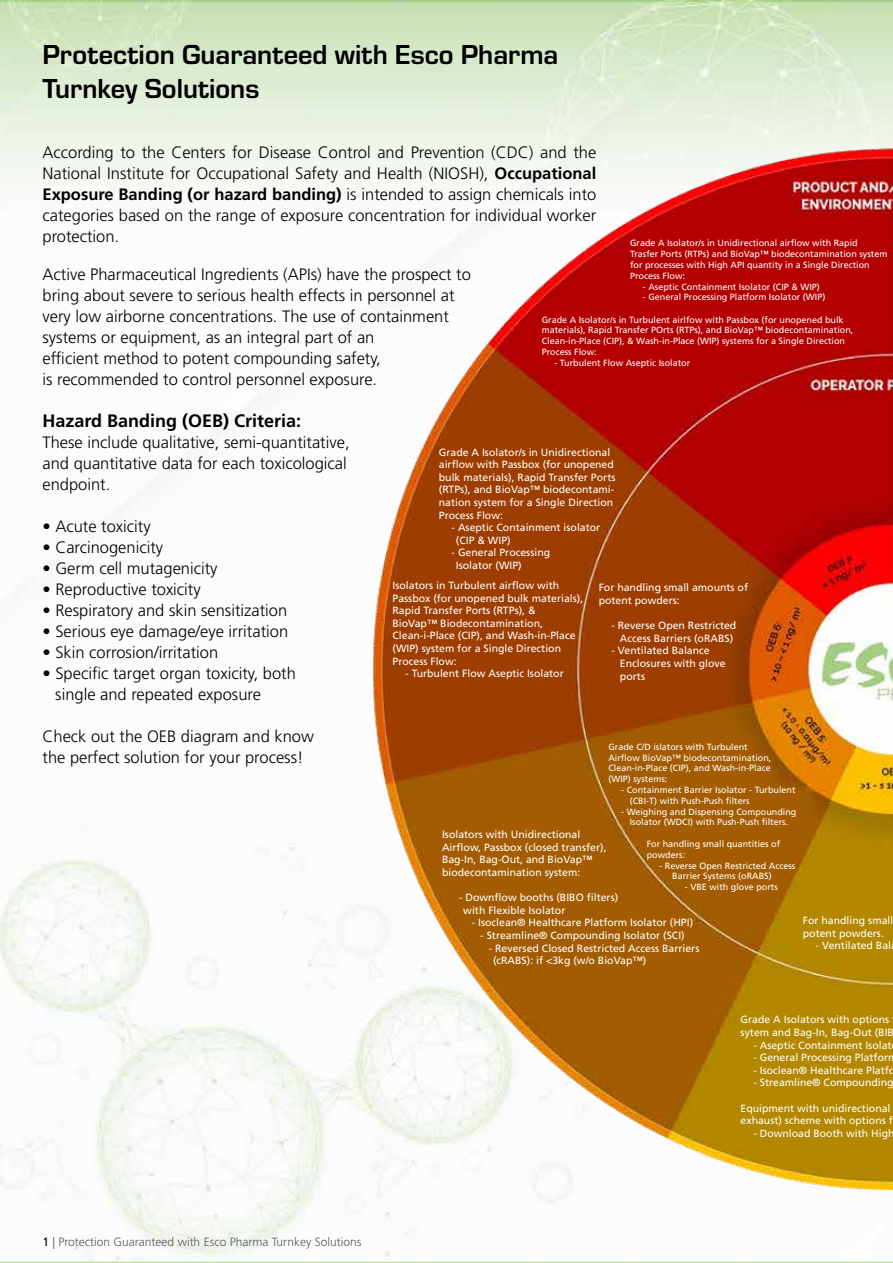
<style>
.page{position:relative;width:893px;height:1263px;background:#fff}
.page>*{position:absolute;margin:0;border:0;box-sizing:border-box;transform-origin:0 0}
.t1{font:700 28.5px/34.2px "Eurostile";color:#000}
.t2{font:700 18px "Frutiger LT Std";color:#000}
.t3{font:300 16.5px/21px "Frutiger LT Std";color:#000}
.t4{font:300 12px "Frutiger LT Std";color:#58595b}
.t5{font:10.5px/12.6px "Frutiger LT Std";color:#fff}
.t6{font:9px/10.8px "Frutiger LT Std";color:#fff}
.s1{font-weight:700}
.s2{font-weight:400;color:#000}
</style>
<div class="page">
<img style="left:372px;top:149px;width:521px;height:1041px">
<h1 class="t1" style="left:43px;top:36px;width:517px">Protection Guaranteed with Esco Pharma<br>Turnkey Solutions</h1>
<p class="t3" style="left:43px;top:142px;width:555px;text-align:justify">According to the Centers for Disease Control and Prevention (CDC) and the National Institute for Occupational Safety and Health (NIOSH), <span class="s1">Occupational Exposure Banding (or hazard banding)</span> is intended to assign chemicals into categories based on the range of exposure concentration for individual worker protection.</p>
<p class="t6" style="left:630px;top:238px;width:259px">Grade A Isolator/s in Unidirectional airflow with Rapid Trasfer Ports (RTPs) and BioVap™ biodecontamination system for processes with High API quantity in a Single Direction Process Flow:</p>
<p class="t6" style="left:643px;top:281px;width:179px">- Aseptic Containment Isolator (CIP &amp; WIP)</p>
<p class="t6" style="left:643px;top:292px;width:184px">- General Processing Platform Isolator (WIP)</p>
<p class="t6" style="left:542px;top:314px;width:313px">Grade A Isolator/s in Turbulent airlfow with Passbox (for unopened bulk materials), Rapid Transfer POrts (RTPs), and BioVap™ biodecontamination, Clean-in-Place (CIP), &amp; Wash-in-Place (WIP) systems for a Single Direction Process Flow:</p>
<p class="t6" style="left:554px;top:357px;width:137px">- Turbulent Flow Aseptic Isolator</p>
<p class="t3" style="left:43px;top:264px;width:430px">Active Pharmaceutical Ingredients (APIs) have the prospect to bring about severe to serious health effects in personnel at very low airborne concentrations. The use of containment systems or equipment, as an integral part of an<br>efficient method to potent compounding safety,<br>is recommended to control personnel exposure.</p>
<h2 class="t2" style="left:43px;top:410px;width:260px">Hazard Banding (OEB) Criteria:</h2>
<h3 class="t3" style="left:43px;top:432px;width:309px">These include qualitative, semi-quantitative, and quantitative data for each toxicological endpoint.</h3>
<h3 class="t3" style="left:43px;top:516px;width:110px">• Acute toxicity</h3>
<h3 class="t3" style="left:43px;top:537px;width:122px">• Carcinogenicity</h3>
<h3 class="t3" style="left:43px;top:558px;width:177px">• Germ cell mutagenicity</h3>
<h3 class="t3" style="left:43px;top:579px;width:160px">• Reproductive toxicity</h3>
<h3 class="t3" style="left:43px;top:600px;width:246px">• Respiratory and skin sensitization</h3>
<h3 class="t3" style="left:43px;top:621px;width:247px">• Serious eye damage/eye irritation</h3>
<h3 class="t3" style="left:43px;top:642px;width:177px">• Skin corrosion/irritation</h3>
<h3 class="t3" style="left:55px;top:663px;width:242px;text-indent:-13px">• Specific target organ toxicity, both single and repeated exposure</h3>
<h3 class="t3" style="left:43px;top:726px;width:273px">Check out the OEB diagram and know the perfect solution for your process!</h3>
<p class="t5" style="left:439px;top:446px;width:178px">Grade A Isolator/s in Unidirectional airflow with Passbox (for unopened bulk materials), Rapid Transfer Ports (RTPs), and BioVap™ biodecontami&shy;nation system for a Single Direction Process Flow:</p>
<p class="t5" style="left:456px;top:521px;width:146px;text-indent:-4px">- Aseptic Containment isolator (CIP &amp; WIP)</p>
<p class="t5" style="left:456px;top:547px;width:96px;text-indent:-4px">- General Processing<br>Isolator (WIP)</p>
<p class="t5" style="left:392px;top:579px;width:192px">Isolators in Turbulent airflow with<br>Passbox (for unopened bulk materials),<br>Rapid Transfer Ports (RTPs), &amp;<br>BioVap™ Biodecontamination,<br>Clean-i-Place (CIP), and Wash-in-Place (WIP) system for a Single Direction<br>Process Flow:</p>
<p class="t5" style="left:405px;top:667px;width:160px">- Turbulent Flow Aseptic Isolator</p>
<p class="t5" style="left:599px;top:581px;width:151px">For handling small amounts of potent powders:</p>
<p class="t5" style="left:611px;top:619px;width:126px;text-align:center">- Reverse Open Restricted<br>Access Barriers (oRABS)</p>
<p class="t5" style="left:620px;top:644px;width:107px;text-indent:-9px">- Ventilated Balance<br>Enclosures with glove ports</p>
<p class="t6" style="left:608px;top:741px;width:164px">Grade C/D islators with Turbulent<br>Airflow BioVap™ biodecontamination,<br>Clean-in-Place (CIP), and Wash-in-Place (WIP) systems:</p>
<p class="t6" style="left:630px;top:784px;width:167px;text-indent:-9px">- Containment Barrier Isolator - Turbulent (CBI-T) with Push-Push filters</p>
<p class="t6" style="left:621px;top:806px;width:177px;text-align:center">- Weighing and Dispensing Compounding<br>Isolator (WDCI) with Push-Push filters.</p>
<p class="t6" style="left:647px;top:838px;width:135px">For handling small quantities of powders:</p>
<p class="t6" style="left:672px;top:860px;width:125px;text-indent:-13px">- Reverse Open Restricted Access<br>Barrier Systems (oRABS)</p>
<p class="t6" style="left:685px;top:882px;width:95px">- VBE with glove ports</p>
<p class="t5" style="left:442px;top:828px;width:166px">Isolators with Unidirectional<br>Airflow, Passbox (closed transfer),<br>Bag-In, Bag-Out, and BioVap™ biodecontamination system:</p>
<p class="t5" style="left:463px;top:891px;width:157px;text-indent:-4px">- Downflow booths (BIBO filters) with Flexible Isolator</p>
<p class="t5" style="left:472px;top:916px;width:223px">- Isoclean® Healthcare Platform Isolator (HPI)</p>
<p class="t5" style="left:480px;top:929px;width:206px">- Streamline® Compounding Isolator (SCI)</p>
<p class="t5" style="left:493px;top:942px;width:208px;text-indent:-4px">- Reversed Closed Restricted Access Barriers (cRABS): if &lt;3kg (w/o BioVap™)</p>
<p class="t5" style="left:803px;top:914px;width:92px">For handling small potent powders.</p>
<p class="t5" style="left:816px;top:939px;width:77px">- Ventilated Bal</p>
<p class="t4" style="left:43px;top:1235px;width:320px"><span class="s2">1</span> | Protection Guaranteed with Esco Pharma Turnkey Solutions</p>
<p class="t5" style="left:741px;top:1013px;width:155px">Grade A Isolators with options sytem and Bag-In, Bag-Out (BIB</p>
<p class="t5" style="left:753px;top:1039px;width:140px">- Aseptic Containment Isolat</p>
<p class="t5" style="left:753px;top:1051px;width:146px">- General Processing Platform</p>
<p class="t5" style="left:753px;top:1064px;width:144px">- Isoclean® Healthcare Platfo</p>
<p class="t5" style="left:753px;top:1076px;width:142px">- Streamline® Compounding</p>
<p class="t5" style="left:741px;top:1102px;width:154px">Equipment with unidirectional exhaust) scheme with options f</p>
<p class="t5" style="left:753px;top:1127px;width:143px">- Download Booth with High</p>
</div>
